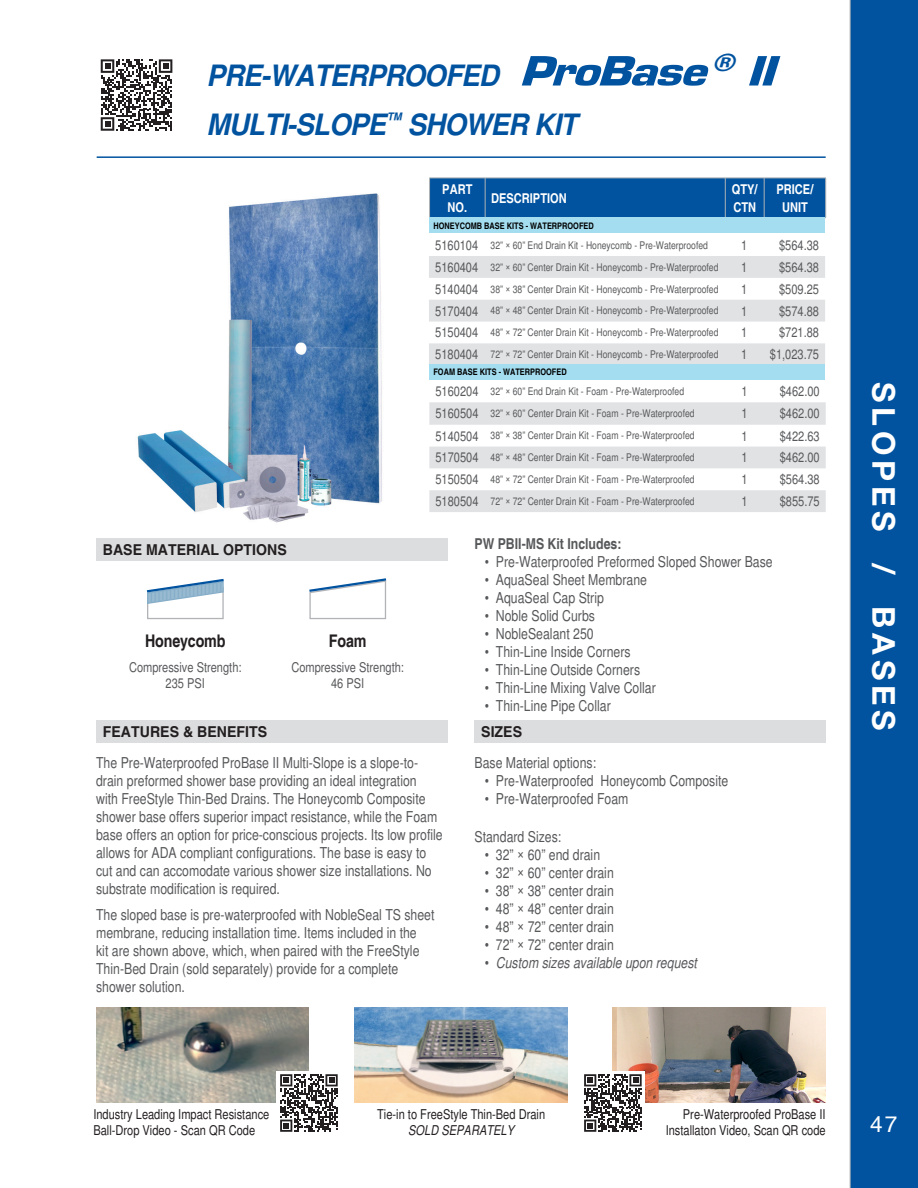
<style>
.page{position:relative;width:918px;height:1188px;background:#fff}
.page>*{position:absolute;margin:0;border:0;box-sizing:border-box;transform-origin:0 0}
.t1{font:italic 900 44.1px "Eurostile";letter-spacing:-.025em;color:#0153a0;scale:1.15 1}
.t2{font:700 31.5px "Helvetica Neue LT Std";letter-spacing:.15em;color:#fff}
.t3{font:italic 700 condensed 29.4px "Helvetica";letter-spacing:-.025em;color:#0153a0;scale:1.15 1}
.t4{font:22.5px "Helvetica";color:#fff}
.t5{font:700 condensed 17.4px "Helvetica";letter-spacing:-.01em;color:#231f20}
.t6{font:condensed 15px/18px "Helvetica";color:#57585a}
.t7{font:700 condensed 15px "Helvetica";color:#231f20;scale:1.15 1}
.t8{font:italic condensed 15px "Helvetica";color:#57585a}
.t9{font:700 condensed 15px "Helvetica";color:#57585a}
.t10{font:condensed 13.5px/16.2px "Helvetica";color:#57585a;text-align:center}
.t11{font:condensed 13.5px/16.2px "Helvetica";color:#231f20;text-align:right}
.t12{font:700 condensed 13.5px/18px "Helvetica";color:#fff;text-align:center}
.t13{font:italic condensed 13.5px "Helvetica";color:#231f20}
.t14{font:condensed 10.5px "Helvetica";color:#57585a}
.t15{font:700 condensed 9px "Helvetica";color:#000}
.s1{font-style:normal}
</style>
<div class="page">
<div style="left:850px;top:0;width:68px;height:1188px;background:#0153a0"></div>
<img style="left:137px;top:193px;width:245px;height:330px">
<hr style="left:97px;top:156px;width:729px;height:2px;background:#0153a0">
<div style="left:430px;top:179px;width:395px;height:38px;background:#0153a0"></div>
<hr style="left:429px;top:178px;width:1px;height:40px;background:#adb2b5">
<hr style="left:429px;top:178px;width:56px;height:1px;background:#adb2b5">
<hr style="left:429px;top:217px;width:56px;height:1px;background:#adb2b5">
<hr style="left:485px;top:178px;width:1px;height:40px;background:#adb2b5">
<hr style="left:485px;top:178px;width:240px;height:1px;background:#adb2b5">
<hr style="left:485px;top:217px;width:240px;height:1px;background:#adb2b5">
<hr style="left:725px;top:178px;width:1px;height:40px;background:#adb2b5">
<hr style="left:725px;top:178px;width:39px;height:1px;background:#adb2b5">
<hr style="left:725px;top:217px;width:39px;height:1px;background:#adb2b5">
<hr style="left:764px;top:178px;width:1px;height:40px;background:#adb2b5">
<hr style="left:764px;top:178px;width:62px;height:1px;background:#adb2b5">
<hr style="left:825px;top:178px;width:1px;height:40px;background:#adb2b5">
<hr style="left:764px;top:217px;width:62px;height:1px;background:#adb2b5">
<svg style="left:429px;top:256px;width:396px;height:108px"></svg>
<svg style="left:429px;top:402px;width:397px;height:110px;fill:#e1e2e4"></svg>
<svg style="left:101px;top:59px;width:71px;height:72px"></svg>
<div style="left:96px;top:720px;width:351px;height:23px;background:#dcdddf"></div>
<div style="left:475px;top:720px;width:351px;height:23px;background:#dcdddf"></div>
<img style="left:97px;top:1008px;width:212px;height:95px">
<img style="left:355px;top:1008px;width:213px;height:95px">
<img style="left:613px;top:1008px;width:213px;height:95px">
<div style="left:277px;top:1071px;width:64px;height:64px;background:#fff"></div>
<svg style="left:280px;top:1074px;width:58px;height:58px"></svg>
<div style="left:581px;top:1071px;width:64px;height:64px;background:#fff"></div>
<svg style="left:584px;top:1074px;width:58px;height:58px"></svg>
<div style="left:96px;top:538px;width:351px;height:23px;background:#dcdddf"></div>
<svg style="left:309px;top:578px;width:78px;height:42px"></svg>
<svg style="left:146px;top:578px;width:78px;height:42px"></svg>
<div style="left:429px;top:218px;width:396px;height:15px;background:#a4ddf0"></div>
<div style="left:429px;top:364px;width:396px;height:16px;background:#a4ddf0"></div>
<p class="t3" style="left:206px;top:58px;width:256px">PRE-WATERPROOFED</p>
<p class="t1" style="left:519px;top:47px;width:223px">ProBase <sup>®</sup> II</p>
<p class="t3" style="left:206px;top:107px;width:324px">MULTI-SLOPE<sup>™</sup> SHOWER KIT</p>
<p class="t7" style="left:103px;top:541px;width:161px">BASE MATERIAL OPTIONS</p>
<p class="t5" style="left:145px;top:630px;width:82px">Honeycomb</p>
<p class="t5" style="left:329px;top:630px;width:39px">Foam</p>
<p class="t10" style="left:129px;top:659px;width:114px">Compressive Strength:<br>235 PSI</p>
<p class="t10" style="left:291px;top:659px;width:114px">Compressive Strength:<br>46 PSI</p>
<p class="t12" style="left:442px;top:180px;width:32px">PART<br>NO.</p>
<p class="t12" style="left:491px;top:189px;width:77px">DESCRIPTION</p>
<p class="t12" style="left:732px;top:180px;width:27px;text-align:left">QTY/<br>CTN</p>
<p class="t12" style="left:777px;top:180px;width:38px">PRICE/<br>UNIT</p>
<p class="t10" style="left:435px;top:237px;width:45px">5160104</p>
<p class="t14" style="left:491px;top:239px;width:219px">32” × 60” End Drain Kit - Honeycomb - Pre-Waterproofed</p>
<p class="t10" style="left:741px;top:237px;width:8px">1</p>
<p class="t10" style="left:779px;top:237px;width:42px">$564.38</p>
<p class="t10" style="left:435px;top:259px;width:45px">5160404</p>
<p class="t14" style="left:491px;top:261px;width:230px">32” × 60” Center Drain Kit - Honeycomb - Pre-Waterproofed</p>
<p class="t10" style="left:741px;top:259px;width:8px">1</p>
<p class="t10" style="left:779px;top:259px;width:42px">$564.38</p>
<p class="t10" style="left:435px;top:281px;width:45px">5140404</p>
<p class="t14" style="left:491px;top:283px;width:230px">38” × 38” Center Drain Kit - Honeycomb - Pre-Waterproofed</p>
<p class="t10" style="left:741px;top:281px;width:8px">1</p>
<p class="t10" style="left:779px;top:281px;width:42px">$509.25</p>
<p class="t10" style="left:435px;top:303px;width:45px">5170404</p>
<p class="t14" style="left:491px;top:305px;width:230px">48” × 48” Center Drain Kit - Honeycomb - Pre-Waterproofed</p>
<p class="t10" style="left:741px;top:303px;width:8px">1</p>
<p class="t10" style="left:779px;top:303px;width:42px">$574.88</p>
<p class="t10" style="left:435px;top:324px;width:45px">5150404</p>
<p class="t14" style="left:491px;top:326px;width:230px">48” × 72” Center Drain Kit - Honeycomb - Pre-Waterproofed</p>
<p class="t10" style="left:741px;top:324px;width:8px">1</p>
<p class="t10" style="left:779px;top:324px;width:42px">$721.88</p>
<p class="t10" style="left:435px;top:346px;width:45px">5180404</p>
<p class="t14" style="left:491px;top:348px;width:230px">72” × 72” Center Drain Kit - Honeycomb - Pre-Waterproofed</p>
<p class="t10" style="left:741px;top:346px;width:8px">1</p>
<p class="t10" style="left:770px;top:346px;width:51px">$1,023.75</p>
<p class="t10" style="left:435px;top:383px;width:45px">5160204</p>
<p class="t14" style="left:491px;top:385px;width:195px">32” × 60” End Drain Kit - Foam - Pre-Waterproofed</p>
<p class="t10" style="left:741px;top:383px;width:8px">1</p>
<p class="t10" style="left:780px;top:383px;width:42px">$462.00</p>
<p class="t10" style="left:435px;top:406px;width:45px">5160504</p>
<p class="t14" style="left:491px;top:407px;width:206px">32” × 60” Center Drain Kit - Foam - Pre-Waterproofed</p>
<p class="t10" style="left:741px;top:406px;width:8px">1</p>
<p class="t10" style="left:780px;top:406px;width:42px">$462.00</p>
<p class="t10" style="left:435px;top:428px;width:45px">5140504</p>
<p class="t14" style="left:491px;top:430px;width:206px">38” × 38” Center Drain Kit - Foam - Pre-Waterproofed</p>
<p class="t10" style="left:741px;top:428px;width:8px">1</p>
<p class="t10" style="left:780px;top:428px;width:42px">$422.63</p>
<p class="t10" style="left:435px;top:449px;width:45px">5170504</p>
<p class="t14" style="left:491px;top:451px;width:206px">48” × 48” Center Drain Kit - Foam - Pre-Waterproofed</p>
<p class="t10" style="left:741px;top:449px;width:8px">1</p>
<p class="t10" style="left:780px;top:449px;width:42px">$462.00</p>
<p class="t10" style="left:435px;top:471px;width:45px">5150504</p>
<p class="t14" style="left:491px;top:473px;width:206px">48” × 72” Center Drain Kit - Foam - Pre-Waterproofed</p>
<p class="t10" style="left:741px;top:471px;width:8px">1</p>
<p class="t10" style="left:780px;top:471px;width:42px">$564.38</p>
<p class="t10" style="left:435px;top:493px;width:45px">5180504</p>
<p class="t14" style="left:491px;top:495px;width:206px">72” × 72” Center Drain Kit - Foam - Pre-Waterproofed</p>
<p class="t10" style="left:741px;top:493px;width:8px">1</p>
<p class="t10" style="left:780px;top:493px;width:42px">$855.75</p>
<p class="t15" style="left:433px;top:220px;width:162px">HONEYCOMB BASE KITS - WATERPROOFED</p>
<p class="t15" style="left:433px;top:367px;width:135px">FOAM BASE KITS - WATERPROOFED</p>
<p class="t9" style="left:475px;top:535px;width:148px">PW PBII-MS Kit Includes:</p>
<p class="t6" style="left:485px;top:553px;width:290px">• Pre-Waterproofed Preformed Sloped Shower Base</p>
<p class="t6" style="left:485px;top:571px;width:164px">• AquaSeal Sheet Membrane</p>
<p class="t6" style="left:485px;top:589px;width:121px">• AquaSeal Cap Strip</p>
<p class="t6" style="left:485px;top:607px;width:112px">• Noble Solid Curbs</p>
<p class="t6" style="left:485px;top:625px;width:110px">• NobleSealant 250</p>
<p class="t6" style="left:485px;top:643px;width:147px">• Thin-Line Inside Corners</p>
<p class="t6" style="left:485px;top:661px;width:157px">• Thin-Line Outside Corners</p>
<p class="t6" style="left:485px;top:679px;width:173px">• Thin-Line Mixing Valve Collar</p>
<p class="t6" style="left:485px;top:697px;width:127px">• Thin-Line Pipe Collar</p>
<p class="t7" style="left:103px;top:723px;width:144px">FEATURES &amp; BENEFITS</p>
<p class="t7" style="left:481px;top:723px;width:37px">SIZES</p>
<p class="t6" style="left:96px;top:754px;width:348px">The Pre-Waterproofed ProBase II Multi-Slope is a slope-to&shy;drain preformed shower base providing an ideal integration<br>with FreeStyle Thin-Bed Drains. The Honeycomb Composite shower base offers superior impact resistance, while the Foam base offers an option for price-conscious projects. Its low profile allows for ADA compliant configurations. The base is easy to cut and can accomodate various shower size installations. No substrate modification is required.</p>
<p class="t6" style="left:96px;top:905px;width:340px">The sloped base is pre-waterproofed with NobleSeal TS sheet membrane, reducing installation time. Items included in the<br>kit are shown above, which, when paired with the FreeStyle Thin-Bed Drain (sold separately) provide for a complete shower solution.</p>
<p class="t6" style="left:475px;top:754px;width:123px">Base Material options:</p>
<p class="t6" style="left:485px;top:772px;width:245px">• Pre-Waterproofed Honeycomb Composite</p>
<p class="t6" style="left:485px;top:790px;width:145px">• Pre-Waterproofed Foam</p>
<p class="t6" style="left:475px;top:828px;width:88px">Standard Sizes:</p>
<p class="t6" style="left:485px;top:846px;width:117px">• 32” × 60” end drain</p>
<p class="t6" style="left:485px;top:864px;width:131px">• 32” × 60” center drain</p>
<p class="t6" style="left:485px;top:882px;width:131px">• 38” × 38” center drain</p>
<p class="t6" style="left:485px;top:900px;width:131px">• 48” × 48” center drain</p>
<p class="t6" style="left:485px;top:918px;width:131px">• 48” × 72” center drain</p>
<p class="t6" style="left:485px;top:936px;width:131px">• 72” × 72” center drain</p>
<p class="t8" style="left:485px;top:954px;width:214px"><span class="s1">•</span> Custom sizes available upon request</p>
<h2 class="t2" style="left:903px;top:382px;width:350px;rotate:90deg">SLOPES / BASES</h2>
<p class="t11" style="left:93px;top:1106px;width:177px;text-align:left">Industry Leading Impact Resistance<br>Ball-Drop Video - Scan QR Code</p>
<p class="t11" style="left:377px;top:1106px;width:169px">Tie-in to FreeStyle Thin-Bed Drain</p>
<p class="t13" style="left:408px;top:1123px;width:107px">SOLD SEPARATELY</p>
<p class="t11" style="left:666px;top:1106px;width:162px">Pre-Waterproofed ProBase II<br>Installaton Video, Scan QR code</p>
<h3 class="t4" style="left:870px;top:1111px;width:29px">47</h3>
</div>
